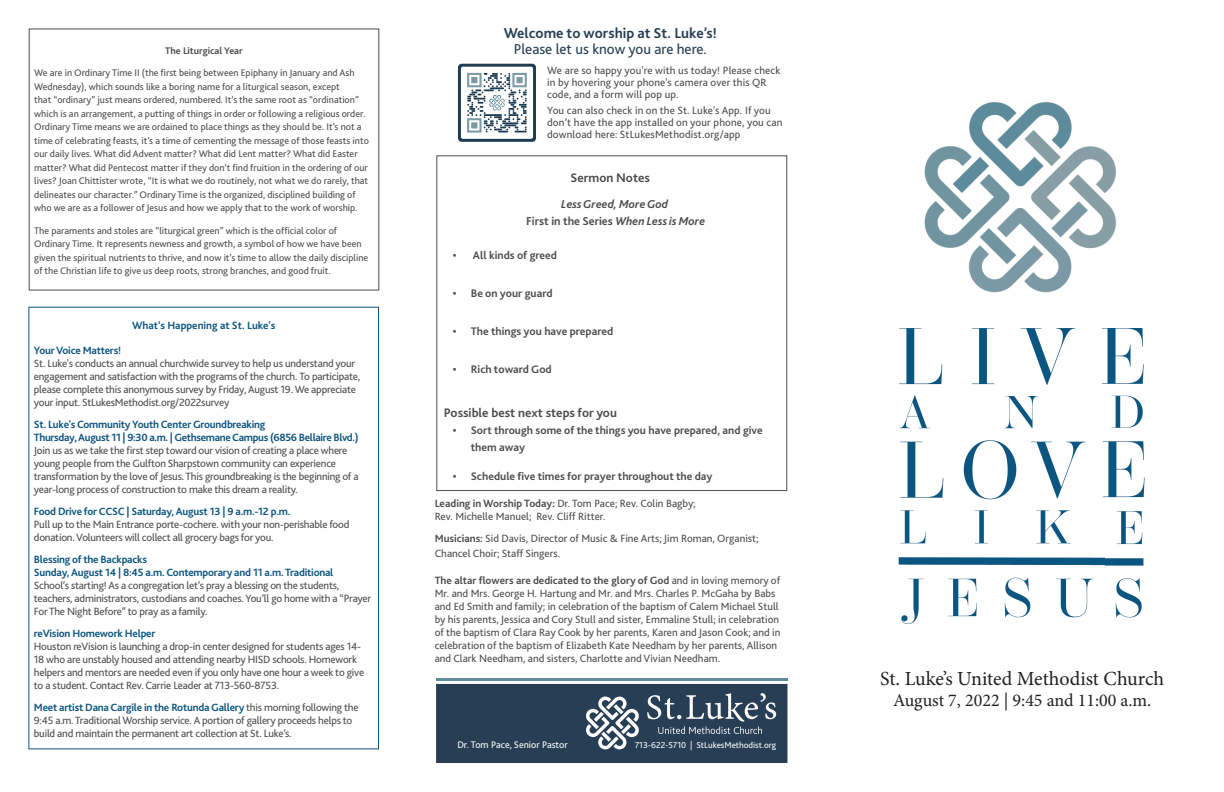
<style>
.page{position:relative;width:1224px;height:792px;background:#fff}
.page>*{position:absolute;margin:0;border:0;box-sizing:border-box;transform-origin:0 0}
.t1{font:20px "Minion Pro";letter-spacing:-.005em;color:#231f20}
.t2{font:18px "Minion Pro";color:#231f20}
.t3{font:700 15px "Bliss 2";color:#273e54}
.t4{font:15px "Bliss 2";color:#273e54}
.t5{font:700 13px "Bliss 2";color:#4b4c4d}
.t6{font:italic 700 12px/17px "Bliss 2";color:#4b4c4d;text-align:center}
.t7{font:700 11.5px/17px "Bliss 2";color:#4b4c4d}
.t8{font:11px/13px "Bliss 2";letter-spacing:-.02em;color:#4b4c4d}
.t9{font:11px/13px "Bliss 2";color:#4b4c4d}
.t10{font:700 11px/13px "Bliss 2";letter-spacing:-.02em;color:#0c5580}
.t11{font:11px/12px "Bliss 2";letter-spacing:.01em;color:#4b4c4d}
.t12{font:10px/13.5px "Bliss 2";color:#4b4c4d}
.t13{font:10px "Bliss 2";color:#fff}
.t14{font:700 10px "Bliss 2";color:#4b4c4d}
.t15{font:9px "Bliss 2";color:#fff}
.s1{font-weight:700;color:#0c5580}
.s2{font-style:normal}
.s3{font-weight:700}
</style>
<div class="page">
<div style="left:436px;top:684px;width:351px;height:79px;background:#273e54"></div>
<svg style="left:647px;top:693px;width:129px;height:41px"></svg>
<svg style="left:586px;top:696px;width:53px;height:53px"></svg>
<hr style="left:436px;top:678px;width:351px;height:3px;background:#5d8b9c">
<img style="left:924px;top:102px;width:193px;height:191px">
<img style="left:898px;top:328px;width:247px;height:296px">
<div style="left:436px;top:155px;width:351px;height:336px;border:1px solid #4b4c4d"></div>
<svg style="left:458px;top:64px;width:78px;height:78px"></svg>
<div style="left:29px;top:28px;width:350px;height:263px;border:1px solid #4b4c4d"></div>
<p class="t14" style="left:165px;top:44px;width:79px">The Liturgical Year</p>
<p class="t12" style="left:34px;top:66px;width:336px">We are in Ordinary Time II (the first being between Epiphany in January and Ash Wednesday), which sounds like a boring name for a liturgical season, except<br>that “ordinary” just means ordered, numbered. It’s the same root as “ordination” which is an arrangement, a putting of things in order or following a religious order.<br>Ordinary Time means we are ordained to place things as they should be. It’s not a time of celebrating feasts, it’s a time of cementing the message of those feasts into our daily lives. What did Advent matter? What did Lent matter? What did Easter matter? What did Pentecost matter if they don’t find fruition in the ordering of our lives? Joan Chittister wrote, “It is what we do routinely, not what we do rarely, that delineates our character.” Ordinary Time is the organized, disciplined building of who we are as a follower of Jesus and how we apply that to the work of worship.</p>
<p class="t12" style="left:34px;top:223px;width:336px">The paraments and stoles are “liturgical green” which is the official color of Ordinary Time. It represents newness and growth, a symbol of how we have been given the spiritual nutrients to thrive, and now it’s time to allow the daily discipline of the Christian life to give us deep roots, strong branches, and good fruit.</p>
<p class="t10" style="left:132px;top:319px;width:145px">What's Happening at St. Luke's</p>
<p class="t10" style="left:34px;top:344px;width:89px">Your Voice Matters!</p>
<p class="t8" style="left:34px;top:356px;width:328px">St. Luke's conducts an annual churchwide survey to help us understand your engagement and satisfaction with the programs of the church. To participate, please complete this anonymous survey by Friday, August 19. We appreciate your input. StLukesMethodist.org/2022survey</p>
<p class="t10" style="left:34px;top:418px;width:326px">St. Luke's Community Youth Center Groundbreaking<br>Thursday, August 11 | 9:30 a.m. | Gethsemane Campus (6856 Bellaire Blvd.)</p>
<p class="t8" style="left:34px;top:443px;width:326px">Join us as we take the first step toward our vision of creating a place where young people from the Gulfton Sharpstown community can experience transformation by the love of Jesus. This groundbreaking is the beginning of a year-long process of construction to make this dream a reality.</p>
<p class="t10" style="left:34px;top:505px;width:258px">Food Drive for CCSC | Saturday, August 13 | 9 a.m.-12 p.m.</p>
<p class="t8" style="left:34px;top:517px;width:317px">Pull up to the Main Entrance porte-cochere. with your non-perishable food donation. Volunteers will collect all grocery bags for you.</p>
<p class="t10" style="left:34px;top:553px;width:301px">Blessing of the Backpacks<br>Sunday, August 14 | 8:45 a.m. Contemporary and 11 a.m. Traditional</p>
<p class="t8" style="left:34px;top:578px;width:339px">School’s starting! As a congregation let’s pray a blessing on the students, teachers, administrators, custodians and coaches. You’ll go home with a “Prayer<br>For The Night Before” to pray as a family.</p>
<p class="t10" style="left:34px;top:627px;width:123px">reVision Homework Helper</p>
<p class="t8" style="left:34px;top:639px;width:332px">Houston reVision is launching a drop-in center designed for students ages 14- 18 who are unstably housed and attending nearby HISD schools. Homework helpers and mentors are needed even if you only have one hour a week to give to a student. Contact Rev. Carrie Leader at 713-560-8753.</p>
<p class="t8" style="left:34px;top:700px;width:326px"><span class="s1">Meet artist Dana Cargile in the Rotunda Gallery</span> this morning following the<br>9:45 a.m. Traditional Worship service. A portion of gallery proceeds helps to build and maintain the permanent art collection at St. Luke’s.</p>
<h3 class="t3" style="left:504px;top:24px;width:215px">Welcome to worship at St. Luke’s!</h3>
<h3 class="t4" style="left:514px;top:40px;width:195px">Please let us know you are here.</h3>
<p class="t11" style="left:547px;top:64px;width:235px">We are so happy you're with us today! Please check in by hovering your phone's camera over this QR code, and a form will pop up.</p>
<p class="t11" style="left:547px;top:104px;width:237px">You can also check in on the St. Luke's App. If you don’t have the app installed on your phone, you can download here: StLukesMethodist.org/app</p>
<p class="t5" style="left:570px;top:169px;width:81px">Sermon Notes</p>
<p class="t6" style="left:526px;top:195px;width:180px">Less Greed, More God<br><span class="s2">First in the Series</span> When Less is More</p>
<p class="t7" style="left:453px;top:247px;width:106px">• All kinds of greed</p>
<p class="t7" style="left:453px;top:285px;width:101px">• Be on your guard</p>
<p class="t7" style="left:453px;top:323px;width:162px">• The things you have prepared</p>
<p class="t7" style="left:453px;top:361px;width:101px">• Rich toward God</p>
<p class="t5" style="left:444px;top:404px;width:175px">Possible best next steps for you</p>
<p class="t7" style="left:471px;top:422px;width:293px;text-indent:-18px">• Sort through some of the things you have prepared, and give them away</p>
<p class="t7" style="left:453px;top:468px;width:261px">• Schedule five times for prayer throughout the day</p>
<p class="t9" style="left:435px;top:496px;width:263px"><span class="s3">Leading in Worship Today:</span> Dr. Tom Pace; Rev. Colin Bagby;<br>Rev. Michelle Manuel; Rev. Cliff Ritter.</p>
<p class="t9" style="left:435px;top:531px;width:326px;line-height:15px"><span class="s3">Musicians:</span> Sid Davis, Director of Music &amp; Fine Arts; Jim Roman, Organist;<br>Chancel Choir; Staff Singers.</p>
<p class="t9" style="left:435px;top:574px;width:347px"><span class="s3">The altar flowers are dedicated to the glory of God</span> and in loving memory of Mr. and Mrs. George H. Hartung and Mr. and Mrs. Charles P. McGaha by Babs and Ed Smith and family; in celebration of the baptism of Calem Michael Stull by his parents, Jessica and Cory Stull and sister, Emmaline Stull; in celebration of the baptism of Clara Ray Cook by her parents, Karen and Jason Cook; and in celebration of the baptism of Elizabeth Kate Needham by her parents, Allison and Clark Needham, and sisters, Charlotte and Vivian Needham.</p>
<p class="t13" style="left:457px;top:739px;width:112px">Dr. Tom Pace, Senior Pastor</p>
<p class="t15" style="left:635px;top:740px;width:143px">713-622-5710 | StLukesMethodist.org</p>
<h1 class="t1" style="left:880px;top:665px;width:285px">St. Luke’s United Methodist Church</h1>
<h2 class="t2" style="left:893px;top:689px;width:260px">August 7, 2022 | 9:45 and 11:00 a.m.</h2>
</div>
